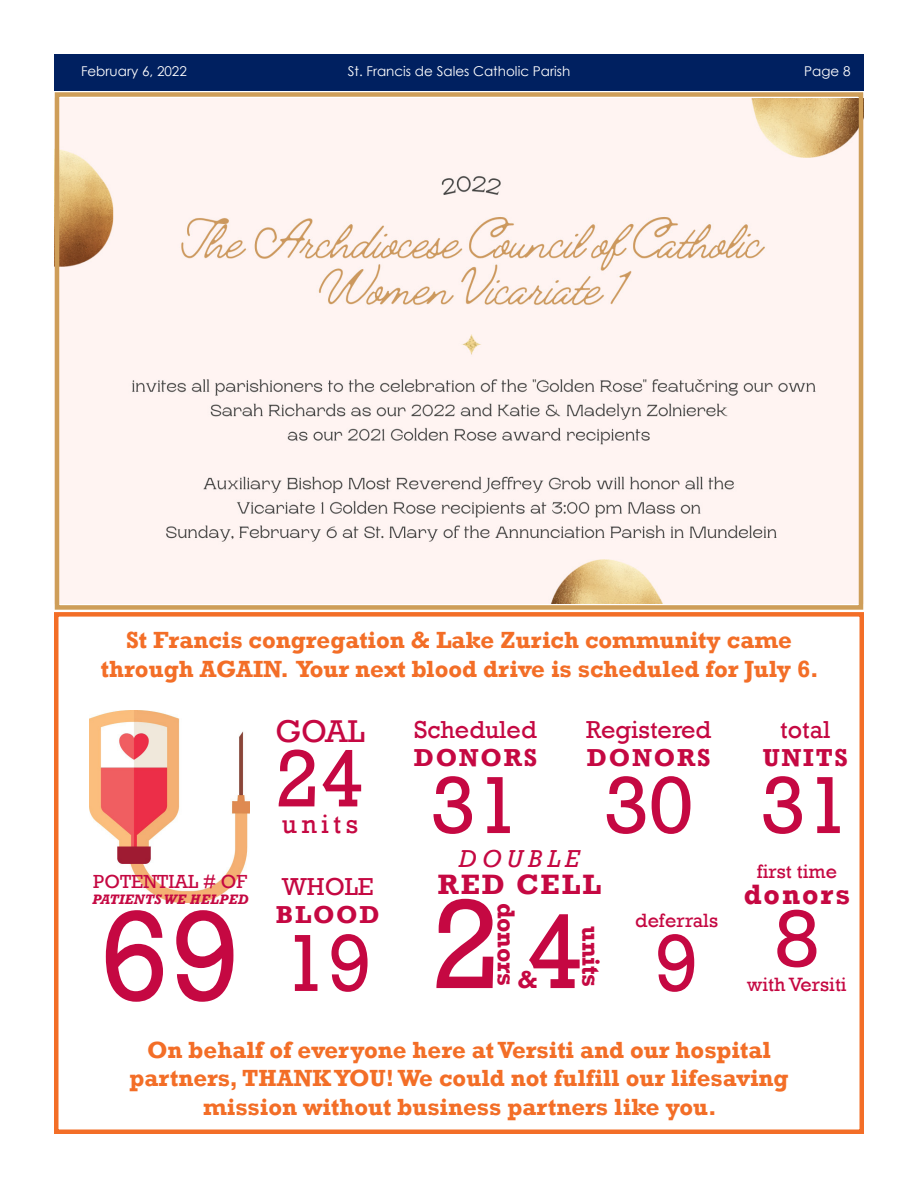
<style>
.page{position:relative;width:918px;height:1188px;background:#fff}
.page>*{position:absolute;margin:0;border:0;box-sizing:border-box;transform-origin:0 0}
.t1{font:130.65px "Rockwell";color:#c50842}
.t2{font:129.45px "Rockwell";color:#c50842}
.t3{font:107.85px "Rockwell";color:#c50842}
.t4{font:82.5px "Rockwell";color:#c50842}
.t5{font:32.25px "Rockwell";color:#c50842}
.t6{font:700 28.8px "Rockwell";letter-spacing:.07em;color:#c50842}
.t7{font:27px "Rockwell";letter-spacing:.16em;color:#c50842}
.t8{font:700 25.2px "Rockwell";letter-spacing:.07em;color:#c50842}
.t9{font:25.2px "Rockwell";color:#c50842}
.t10{font:italic 25.2px "Rockwell";letter-spacing:.21em;color:#c50842}
.t11{font:700 24px/28.8px "Rockwell";color:#f36e27;text-align:center}
.t12{font:19.8px "Rockwell";color:#c50842}
.t13{font:19.5px "Rockwell";color:#c50842}
.t14{font:italic 700 14.1px "Rockwell";color:#c50842}
.t15{font:13.5px "Century Gothic";color:#fff}
</style>
<div class="page">
<div style="left:54px;top:54px;width:810px;height:37px;background:#002060"></div>
<div style="left:54px;top:612px;width:810px;height:522px;border:4px solid #f36e27"></div>
<img style="left:90px;top:711px;width:159px;height:191px">
<img style="left:60px;top:98px;width:798px;height:505px">
<div style="left:55px;top:92px;width:808px;height:518px;border:4px solid #ce9e59"></div>
<p class="t15" style="left:81px;top:63px;width:107px">February 6, 2022</p>
<p class="t15" style="left:348px;top:63px;width:224px">St. Francis de Sales Catholic Parish</p>
<p class="t15" style="left:804px;top:63px;width:48px">Page 8</p>
<p class="t11" style="left:101px;top:626px;width:719px">St Francis congregation &amp; Lake Zurich community came through AGAIN. Your next blood drive is scheduled for July 6.</p>
<p class="t13" style="left:93px;top:870px;width:155px">POTENTIAL # OF</p>
<p class="t14" style="left:92px;top:891px;width:158px">PATIENTS WE HELPED</p>
<p class="t1" style="left:99px;top:881px;width:143px">69</p>
<p class="t5" style="left:275px;top:713px;width:91px">GOAL</p>
<p class="t4" style="left:275px;top:731px;width:91px">24</p>
<p class="t7" style="left:282px;top:809px;width:78px">units</p>
<p class="t9" style="left:282px;top:872px;width:93px">WHOLE</p>
<p class="t8" style="left:276px;top:900px;width:106px">BLOOD</p>
<p class="t4" style="left:283px;top:916px;width:91px">19</p>
<p class="t9" style="left:414px;top:715px;width:124px">Scheduled</p>
<p class="t8" style="left:414px;top:742px;width:125px">DONORS</p>
<p class="t4" style="left:431px;top:758px;width:91px">31</p>
<p class="t9" style="left:586px;top:715px;width:127px">Registered</p>
<p class="t8" style="left:587px;top:742px;width:125px">DONORS</p>
<p class="t4" style="left:604px;top:758px;width:91px">30</p>
<p class="t10" style="left:459px;top:844px;width:122px">DOUBLE</p>
<p class="t6" style="left:438px;top:866px;width:165px">RED CELL</p>
<p class="t2" style="left:431px;top:870px;width:72px">2</p>
<p class="t8" style="left:522px;top:903px;width:85px;rotate:90deg">donors</p>
<p class="t3" style="left:526px;top:890px;width:60px">4</p>
<p class="t8" style="left:606px;top:926px;width:62px;rotate:90deg">units</p>
<p class="t8" style="left:517px;top:964px;width:22px">&amp;</p>
<p class="t12" style="left:635px;top:909px;width:84px">deferrals</p>
<p class="t4" style="left:654px;top:916px;width:46px">9</p>
<p class="t9" style="left:780px;top:715px;width:52px">total</p>
<p class="t8" style="left:763px;top:742px;width:87px">UNITS</p>
<p class="t4" style="left:761px;top:758px;width:91px">31</p>
<p class="t12" style="left:757px;top:860px;width:82px">first time</p>
<p class="t6" style="left:744px;top:877px;width:108px">donors</p>
<p class="t4" style="left:775px;top:891px;width:46px">8</p>
<p class="t12" style="left:747px;top:973px;width:101px">with Versiti</p>
<p class="t11" style="left:129px;top:1035px;width:661px">On behalf of everyone here at Versiti and our hospital partners, THANK YOU! We could not fulfill our lifesaving mission without business partners like you.</p>
</div>
